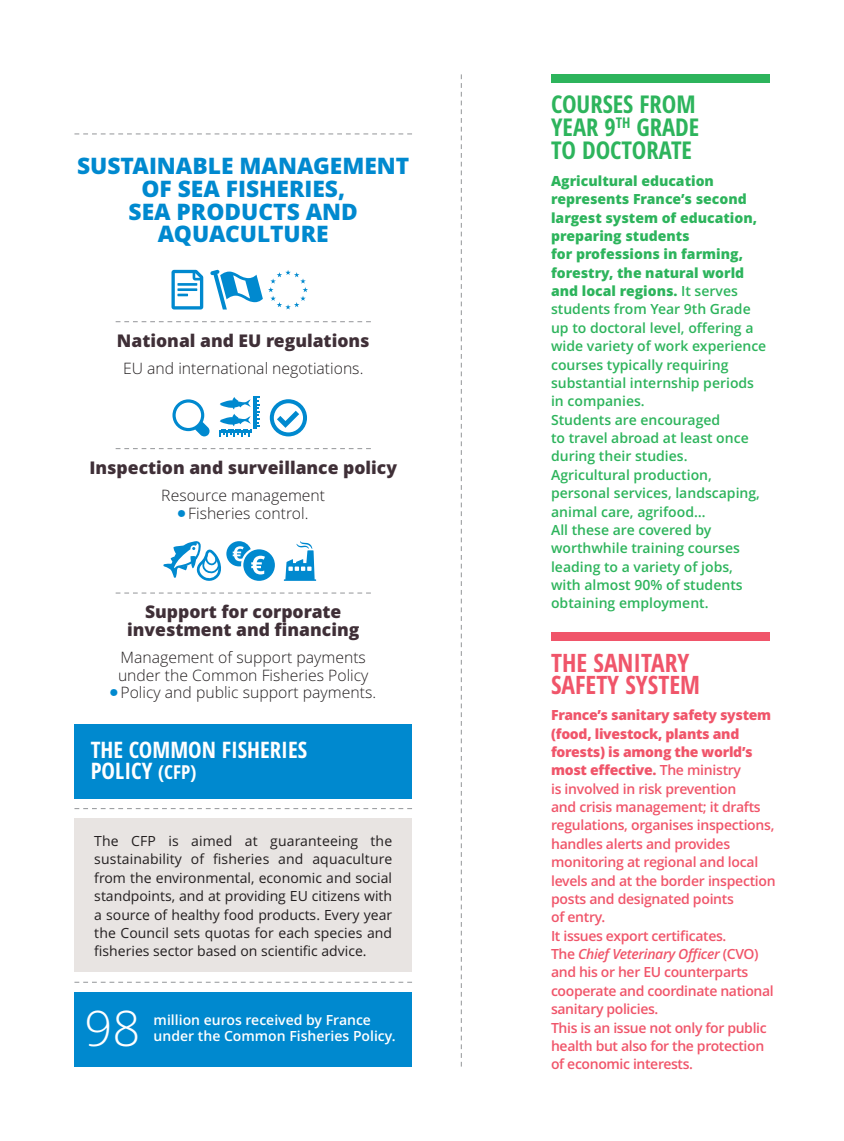
<style>
.page{position:relative;width:844px;height:1141px;background:#fff}
.page>*{position:absolute;margin:0;border:0;box-sizing:border-box;transform-origin:0 0}
.t1{font:300 49px "Open Sans";color:#fff}
.t2{font:700 condensed 25.38px/22.8px "Open Sans";color:#f0556a}
.t3{font:700 condensed 24.5px/22.8px "Open Sans";color:#2db45c}
.t4{font:800 22.75px/22.8px "Open Sans";color:#0089cf;text-align:center}
.t5{font:700 condensed 22.75px/21px "Open Sans";color:#fff}
.t6{font:800 17.5px/17.5px "Open Sans";color:#3f2f37;text-align:center}
.t7{font:300 15.75px/17.5px "Open Sans";color:#231f20}
.t8{font:600 14px/18.4px "Open Sans";color:#2db45c}
.t9{font:600 14px/18.4px "Open Sans";letter-spacing:-.02em;color:#f0556a}
.t10{font:14px/18.4px "Open Sans";color:#231f20;text-align:justify}
.t11{font:600 14px/15.8px "Open Sans";color:#fff}
.s1{font-size:19.25px}
.s2{font-weight:800}
.s3{font-style:italic}
</style>
<div class="page">
<svg style="left:116px;top:321px;width:255px;height:1px"></svg>
<svg style="left:116px;top:448px;width:255px;height:1px"></svg>
<svg style="left:116px;top:593px;width:255px;height:1px"></svg>
<svg style="left:171px;top:270px;width:32px;height:40px"></svg>
<svg style="left:210px;top:270px;width:98px;height:40px"></svg>
<svg style="left:270px;top:399px;width:37px;height:37px"></svg>
<svg style="left:172px;top:399px;width:38px;height:37px"></svg>
<svg style="left:219px;top:397px;width:41px;height:39px"></svg>
<svg style="left:284px;top:541px;width:32px;height:40px"></svg>
<svg style="left:163px;top:541px;width:112px;height:40px"></svg>
<svg style="left:460px;top:74px;width:1px;height:993px"></svg>
<svg style="left:74px;top:134px;width:338px;height:1px"></svg>
<svg style="left:74px;top:982px;width:338px;height:1px"></svg>
<svg style="left:74px;top:808px;width:338px;height:1px"></svg>
<div style="left:551px;top:74px;width:218px;height:9px;background:#2db45c"></div>
<div style="left:551px;top:632px;width:218px;height:9px;background:#f0556a"></div>
<div style="left:74px;top:992px;width:338px;height:75px;background:#0089cf"></div>
<div style="left:74px;top:819px;width:338px;height:153px;background:#e8e4e2"></div>
<div style="left:74px;top:724px;width:338px;height:75px;background:#0089cf"></div>
<h3 class="t4" style="left:77px;top:155px;width:334px">SUSTAINAbLE MANAGEMENT<br>OF SEA FISHERIES,<br>SEA PRODUCTS AND<br>AQUACULTURE</h3>
<p class="t6" style="left:117px;top:332px;width:254px">National and EU regulations</p>
<p class="t7" style="left:123px;top:360px;width:242px">EU and international negotiations.</p>
<p class="t6" style="left:89px;top:459px;width:309px">Inspection and surveillance policy</p>
<p class="t7" style="left:188px;top:487px;width:138px;text-indent:-27px">Resource management<br>Fisheries control.</p>
<p class="t6" style="left:127px;top:603px;width:234px">Support for corporate investment and financing</p>
<p class="t7" style="left:118px;top:649px;width:259px">Management of support payments under the Common Fisheries Policy<br>Policy and public support payments.</p>
<h3 class="t5" style="left:91px;top:740px;width:218px">THE COMMON FISHERIES<br>POLICY <span class="s1">(CFP)</span></h3>
<p class="t10" style="left:94px;top:832px;width:299px">The CFP is aimed at guaranteeing the sustainability of fisheries and aquaculture from the environmental, economic and social standpoints, and at providing EU citizens with a source of healthy food products. Every year the Council sets quotas for each species and fisheries sector based on scientific advice.</p>
<h1 class="t1" style="left:84px;top:1000px;width:57px">98</h1>
<p class="t11" style="left:154px;top:1012px;width:243px">million euros received by France under the Common Fisheries Policy.</p>
<h3 class="t3" style="left:551px;top:93px;width:150px">COURSES FROM<br>YEAR 9<sup>TH</sup> GRADE<br>TO DOCTORATE</h3>
<p class="t8" style="left:551px;top:172px;width:217px"><span class="s2">Agricultural education represents France’s second largest system of education, preparing students<br>for professions in farming, forestry, the natural world and local regions.</span> It serves students from Year 9th Grade up to doctoral level, offering a wide variety of work experience courses typically requiring substantial internship periods in companies.<br>Students are encouraged<br>to travel abroad at least once during their studies.<br>Agricultural production, personal services, landscaping, animal care, agrifood…<br>All these are covered by worthwhile training courses leading to a variety of jobs,<br>with almost 90% of students obtaining employment.</p>
<h2 class="t2" style="left:551px;top:651px;width:150px">THE SANITARY<br>SAFETY SYSTEM</h2>
<p class="t9" style="left:551px;top:706px;width:226px"><span class="s2">France’s sanitary safety system (food, livestock, plants and forests) is among the world’s most effective.</span> The ministry<br>is involved in risk prevention<br>and crisis management; it drafts regulations, organises inspections, handles alerts and provides monitoring at regional and local levels and at the border inspection posts and designated points<br>of entry.<br>It issues export certificates.<br>The <span class="s3">Chief Veterinary Officer</span> (CVO) and his or her EU counterparts cooperate and coordinate national sanitary policies.<br>This is an issue not only for public health but also for the protection of economic interests.</p>
</div>
